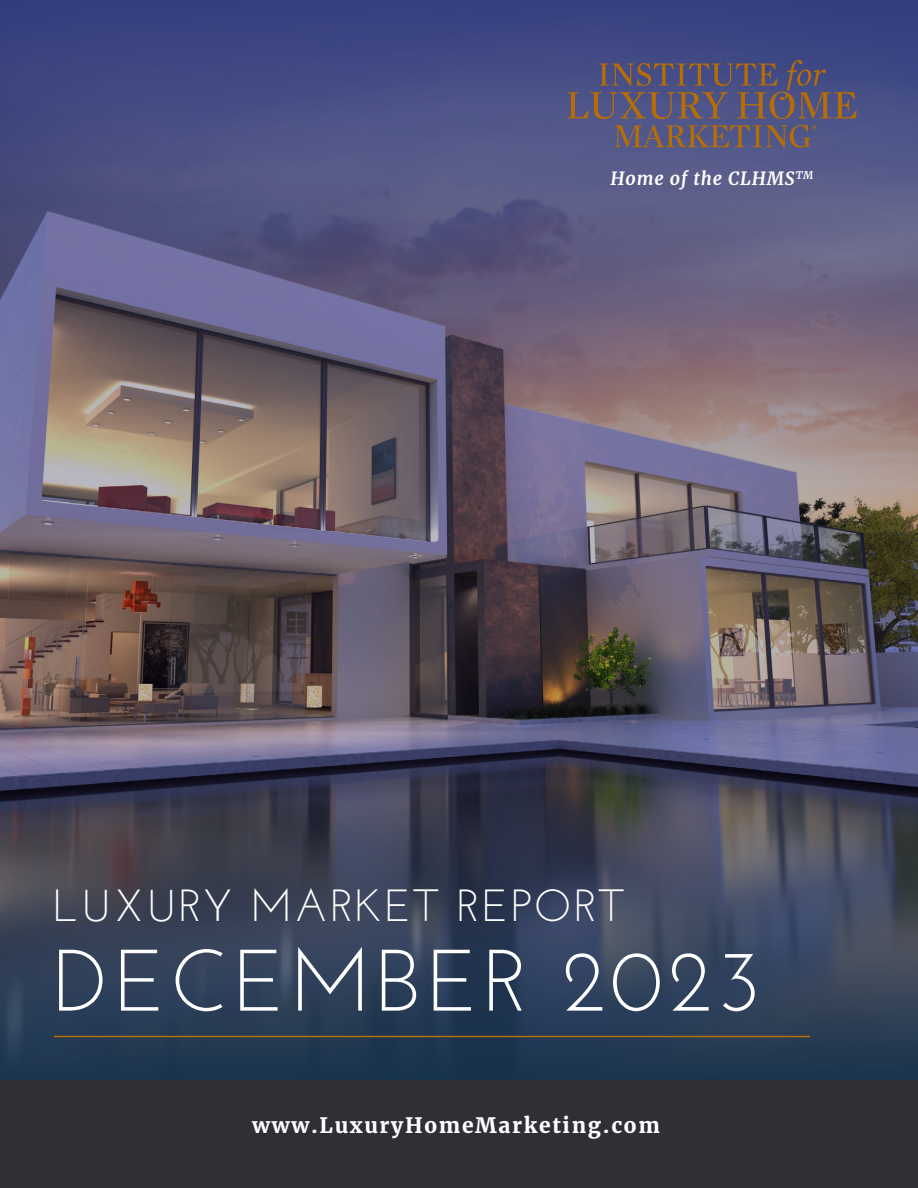
<style>
.page{position:relative;width:918px;height:1188px;background:#fff}
.page>*{position:absolute;margin:0;border:0;box-sizing:border-box;transform-origin:0 0}
.Cover_Headline{font:87px "Josefin Sans";letter-spacing:.05em;color:#fff}
.Cover_Headline-2{font:45px "Josefin Sans";letter-spacing:.05em;color:#fff}
.Main_Headline{font:700 21px "Merriweather";letter-spacing:.08em;color:#fff}
.t1{font:italic 700 18px "Merriweather";letter-spacing:.05em;color:#fff}
</style>
<div class="page">
<img style="left:0;top:0;width:918px;height:1080px">
<div style="left:0;top:1080px;width:918px;height:108px;background:#2f2f36"></div>
<hr style="left:54px;top:1036px;width:756px;height:1px;background:#b76d06">
<svg style="left:567px;top:60px;width:290px;height:88px;background:#5e566f"></svg>
<p class="t1" style="left:611px;top:167px;width:204px">Home of the CLHMS<sup>TM</sup></p>
<p class="Cover_Headline-2" style="left:52px;top:877px;width:573px">LUXURY MARKET REPORT</p>
<p class="Cover_Headline" style="left:52px;top:927px;width:710px">DECEMBER 2023</p>
<p class="Main_Headline" style="left:252px;top:1112px;width:409px">www.LuxuryHomeMarketing.com</p>
</div>
